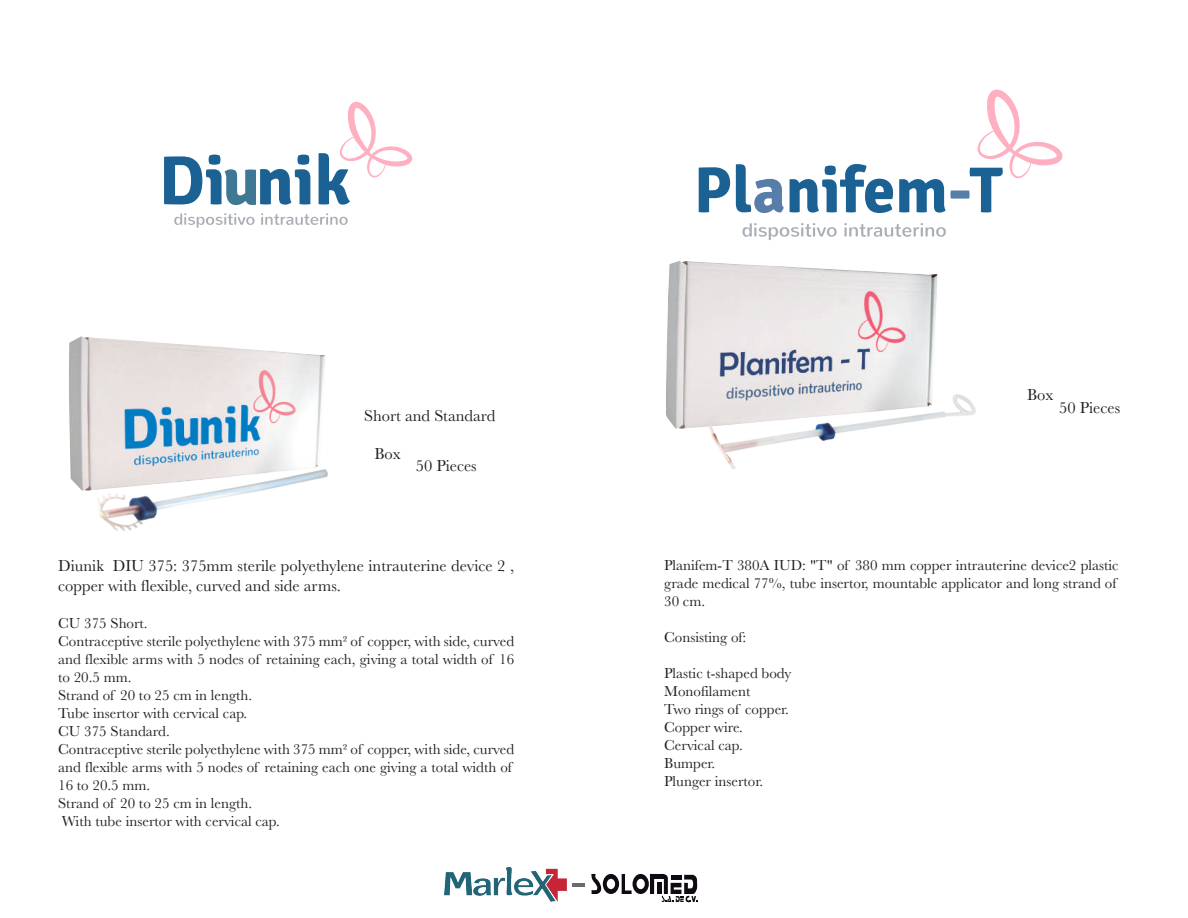
<style>
.page{position:relative;width:1188px;height:918px;background:#fff}
.page>*{position:absolute;margin:0;border:0;box-sizing:border-box;transform-origin:0 0}
.t1{font:56.25px "Marion";color:#696b6d;scale:.92 1}
.t2{font:16.5px/19.8px "Baskerville";color:#231f20}
.t3{font:15px/18px "Baskerville";color:#231f20}
</style>
<div class="page">
<img style="left:69px;top:336px;width:256px;height:151px">
<svg style="left:174px;top:213px;width:81px;height:15px"></svg>
<svg style="left:261px;top:213px;width:87px;height:12px"></svg>
<svg style="left:319px;top:102px;width:94px;height:103px"></svg>
<svg style="left:164px;top:155px;width:146px;height:50px"></svg>
<svg style="left:699px;top:167px;width:31px;height:45px"></svg>
<svg style="left:736px;top:164px;width:48px;height:49px"></svg>
<svg style="left:790px;top:164px;width:103px;height:49px"></svg>
<svg style="left:742px;top:223px;width:95px;height:17px"></svg>
<svg style="left:844px;top:223px;width:102px;height:14px"></svg>
<svg style="left:899px;top:89px;width:164px;height:124px"></svg>
<img style="left:666px;top:261px;width:272px;height:168px">
<img style="left:687px;top:277px;width:289px;height:193px">
<img style="left:79px;top:361px;width:249px;height:170px">
<svg style="left:591px;top:874px;width:106px;height:29px"></svg>
<img style="left:444px;top:867px;width:122px;height:35px">
<p class="t2" style="left:364px;top:406px;width:133px">Short and Standard</p>
<p class="t2" style="left:416px;top:456px;width:63px">50 Pieces</p>
<p class="t2" style="left:375px;top:444px;width:28px">Box</p>
<p class="t2" style="left:58px;top:556px;width:457px">Diunik DIU 375: 375mm sterile polyethylene intrauterine device 2 , copper with flexible, curved and side arms.</p>
<p class="t3" style="left:58px;top:615px;width:457px">CU 375 Short.<br>Contraceptive sterile polyethylene with 375 mm² of copper, with side, curved and flexible arms with 5 nodes of retaining each, giving a total width of 16 to 20.5 mm.<br>Strand of 20 to 25 cm in length.<br>Tube insertor with cervical cap.<br>CU 375 Standard.<br>Contraceptive sterile polyethylene with 375 mm² of copper, with side, curved and flexible arms with 5 nodes of retaining each one giving a total width of 16 to 20.5 mm.<br>Strand of 20 to 25 cm in length.<br>With tube insertor with cervical cap.</p>
<h1 class="t1" style="left:571px;top:847px;width:18px">-</h1>
<p class="t2" style="left:1027px;top:385px;width:28px">Box</p>
<p class="t2" style="left:1059px;top:398px;width:63px">50 Pieces</p>
<p class="t3" style="left:664px;top:556px;width:456px">Planifem-T 380A IUD: "T" of 380 mm copper intrauterine device2 plastic grade medical 77%, tube insertor, mountable applicator and long strand of<br>30 cm.</p>
<p class="t3" style="left:664px;top:628px;width:84px">Consisting of:</p>
<p class="t3" style="left:664px;top:664px;width:129px">Plastic t-shaped body<br>Monofilament<br>Two rings of copper.<br>Copper wire.<br>Cervical cap.<br>Bumper.<br>Plunger insertor.</p>
</div>
